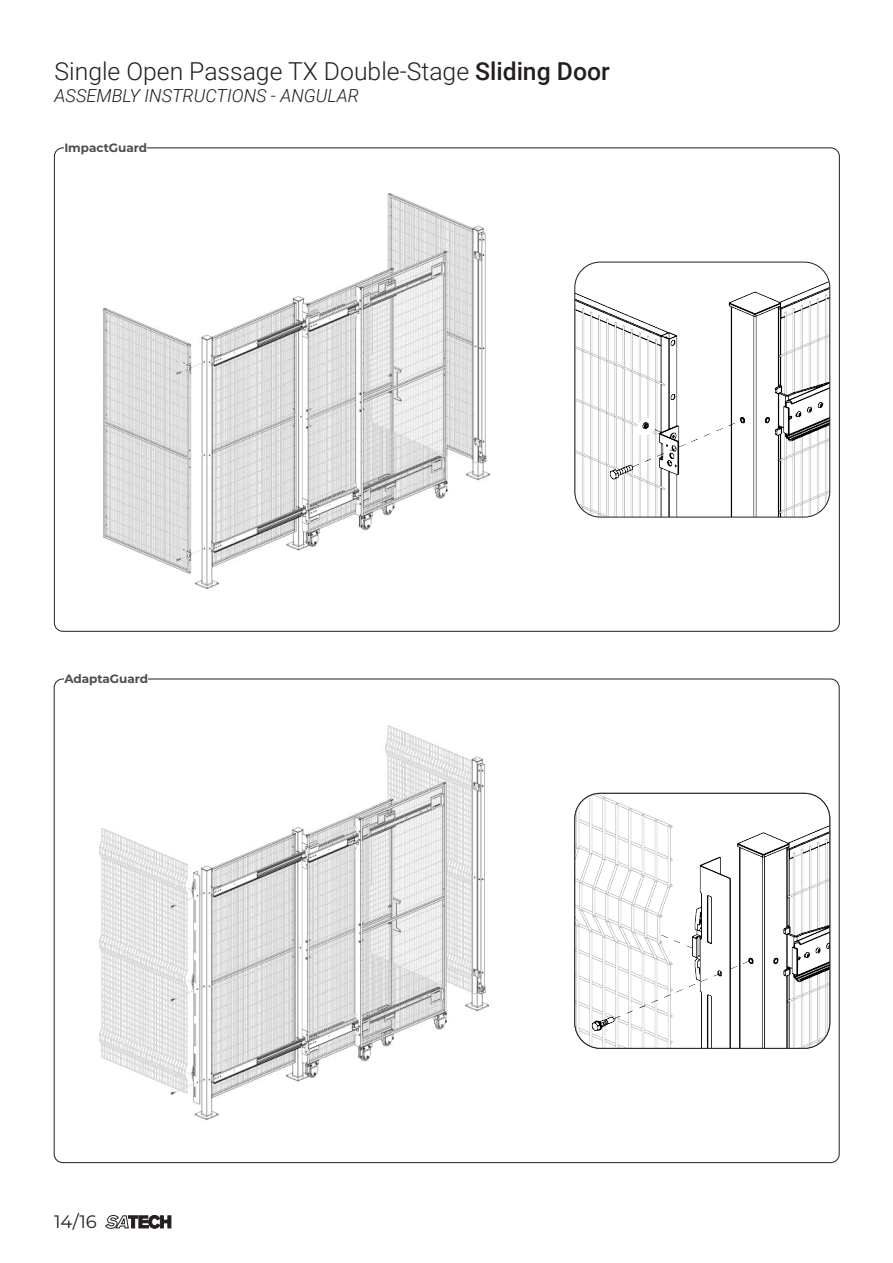
<style>
.page{position:relative;width:893px;height:1263px;background:#fff}
.page>*{position:absolute;margin:0;border:0;box-sizing:border-box;transform-origin:0 0}
.t1{font:300 24.75px "Roboto";color:#241f1f}
.t2{font:italic 300 18px "Roboto";color:#241f1f}
.t3{font:18px "Montserrat";color:#241f1f}
.t4{font:700 12px "Montserrat";color:#4e4b4c}
.s1{font-weight:500}
</style>
<div class="page">
<svg style="left:105px;top:1215px;width:66px;height:13px"></svg>
<img style="left:54px;top:679px;width:437px;height:483px">
<img style="left:55px;top:148px;width:437px;height:483px">
<div style="left:64px;top:140px;width:83px;height:15px;background:#fff"></div>
<div style="left:64px;top:671px;width:84px;height:15px;background:#fff"></div>
<img style="left:575px;top:262px;width:255px;height:255px">
<div style="left:575px;top:262px;width:255px;height:255px;border:1px solid #241f1f;border-radius:26px"></div>
<img style="left:575px;top:793px;width:255px;height:255px">
<div style="left:575px;top:793px;width:255px;height:255px;border:1px solid #241f1f;border-radius:26px"></div>
<p class="t1" style="left:55px;top:54px;width:557px">Single Open Passage TX Double-Stage <span class="s1">Sliding Door</span></p>
<p class="t2" style="left:55px;top:83px;width:306px">ASSEMBLY INSTRUCTIONS - ANGULAR</p>
<p class="t4" style="left:64px;top:139px;width:84px">ImpactGuard</p>
<p class="t4" style="left:64px;top:670px;width:85px">AdaptaGuard</p>
<p class="t3" style="left:54px;top:1209px;width:44px">14/16</p>
</div>
